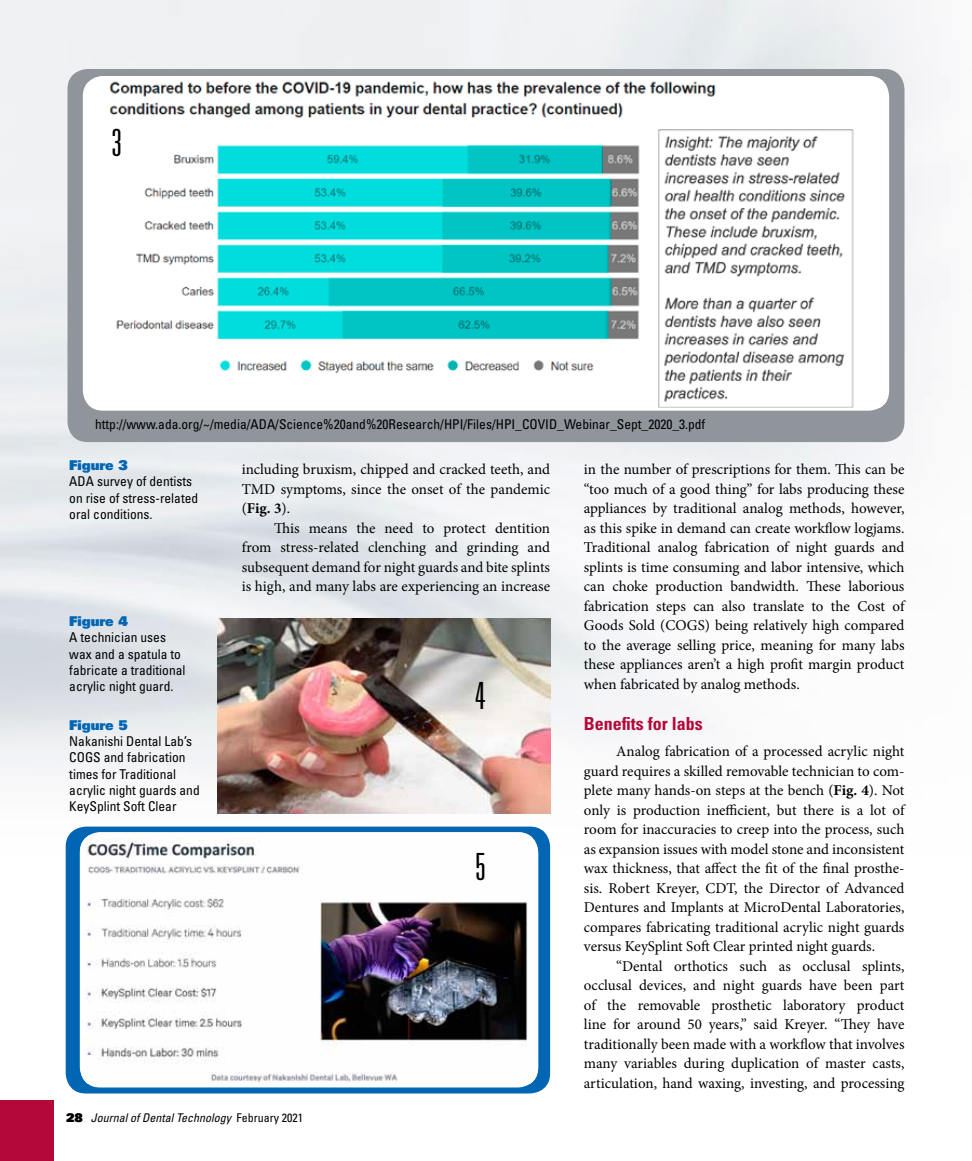
<style>
.page{position:relative;width:972px;height:1161px;background:#fff}
.page>*{position:absolute;margin:0;border:0;box-sizing:border-box;transform-origin:0 0}
.t1{font:300 ultra-condensed 37.5px "Univers LT Std";color:#000}
.t2{font:700 condensed 18px "Univers LT Std";color:#b30838}
.t3{font:15px/19.5px "Minion Pro";color:#000;text-align:justify}
.t4{font:condensed 13.5px/16.2px "Univers LT Std";color:#000}
.t5{font:13.5px "Univers LT Std X Black";color:#0066b3}
.t6{font:italic condensed 12px "Univers LT Std";color:#000}
.s1{font-weight:700}
.s2{font-family:"Univers LT Std X Black";font-style:normal;font-stretch:normal}
.s3{font-style:normal}
</style>
<div class="page">
<img style="left:0;top:0;width:924px;height:856px">
<div style="left:66px;top:827px;width:484px;height:267px;background:#0066b3;border-radius:20px"></div>
<div style="left:68px;top:69px;width:836px;height:373px;background:#8f959b;border-radius:20px"></div>
<div style="left:0;top:1101px;width:54px;height:60px;background:#b30838"></div>
<div style="left:83px;top:76px;width:806px;height:335px;background:#fff;border-radius:20px"></div>
<img style="left:93px;top:76px;width:794px;height:332px">
<img style="left:218px;top:618px;width:332px;height:195px">
<img style="left:80px;top:832px;width:458px;height:252px">
<h1 class="t1" style="left:111px;top:124px;width:12px">3</h1>
<p class="t4" style="left:95px;top:416px;width:612px">http://www.ada.org/~/media/ADA/Science%20and%20Research/HPI/Files/HPI_COVID_Webinar_Sept_2020_3.pdf</p>
<p class="t5" style="left:69px;top:456px;width:60px">Figure 3</p>
<p class="t4" style="left:69px;top:473px;width:130px">ADA survey of dentists on rise of stress-related oral conditions.</p>
<p class="t3" style="left:584px;top:460px;width:322px">in the number of prescriptions for them. This can be “too much of a good thing” for labs producing these appliances by traditional analog methods, however, as this spike in demand can create workflow logjams.<br>Traditional analog fabrication of night guards and splints is time consuming and labor intensive, which can choke production bandwidth. These laborious fabrication steps can also translate to the Cost of Goods Sold (COGS) being relatively high compared to the average selling price, meaning for many labs these appliances aren’t a high profit margin product when fabricated by analog methods.</p>
<p class="t2" style="left:584px;top:712px;width:120px">Benefits for labs</p>
<p class="t3" style="left:584px;top:742px;width:322px;text-indent:32px">Analog fabrication of a processed acrylic night guard requires a skilled removable technician to com&shy;plete many hands-on steps at the bench (<span class="s1">Fig. 4</span>). Not only is production inefficient, but there is a lot of room for inaccuracies to creep into the process, such as expansion issues with model stone and inconsistent wax thickness, that affect the fit of the final prosthe&shy;sis. Robert Kreyer, CDT, the Director of Advanced Dentures and Implants at MicroDental Laboratories, compares fabricating traditional acrylic night guards versus KeySplint Soft Clear printed night guards.</p>
<p class="t3" style="left:584px;top:956px;width:322px;text-indent:32px">“Dental orthotics such as occlusal splints, occlusal devices, and night guards have been part of the removable prosthetic laboratory product line for around 50 years,” said Kreyer. “They have traditionally been made with a workflow that involves many variables during duplication of master casts, articulation, hand waxing, investing, and processing</p>
<p class="t3" style="left:242px;top:460px;width:310px">including bruxism, chipped and cracked teeth, and TMD symptoms, since the onset of the pandemic (<span class="s1">Fig. 3</span>).</p>
<p class="t3" style="left:242px;top:518px;width:310px;text-indent:32px">This means the need to protect dentition from stress-related clenching and grinding and subsequent demand for night guards and bite splints is high, and many labs are experiencing an increase</p>
<p class="t5" style="left:69px;top:613px;width:60px">Figure 4</p>
<p class="t4" style="left:69px;top:629px;width:118px">A technician uses wax and a spatula to fabricate a traditional acrylic night guard.</p>
<p class="t5" style="left:69px;top:716px;width:60px">Figure 5</p>
<p class="t4" style="left:69px;top:733px;width:132px">Nakanishi Dental Lab’s<br>COGS and fabrication times for Traditional acrylic night guards and<br>KeySplint Soft Clear</p>
<h1 class="t1" style="left:475px;top:676px;width:12px">4</h1>
<h1 class="t1" style="left:475px;top:847px;width:12px">5</h1>
<p class="t6" style="left:66px;top:1110px;width:239px"><span class="s2">28</span> Journal of Dental Technology <span class="s3">February 2021</span></p>
</div>
